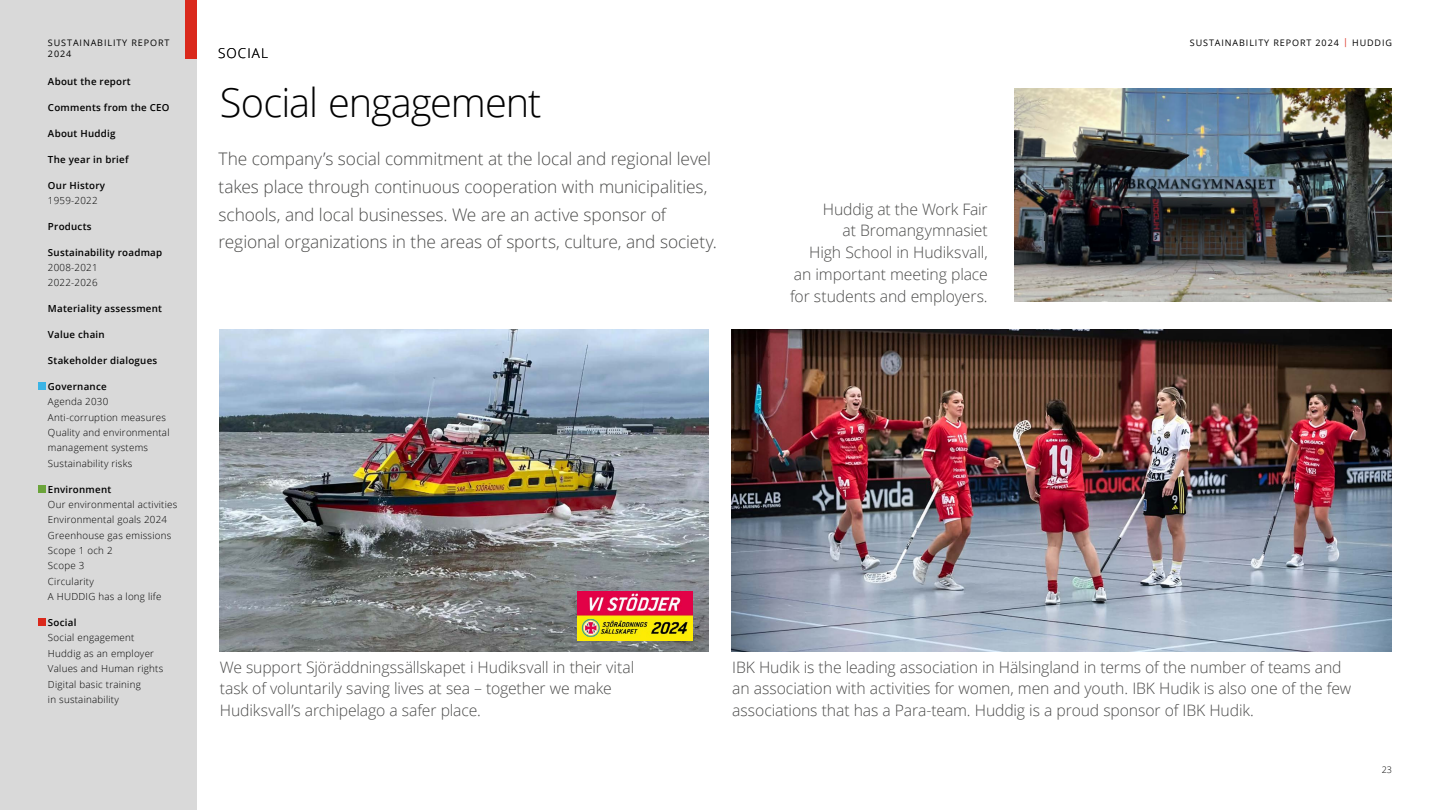
<style>
.page{position:relative;width:1440px;height:810px;background:#fff}
.page>*{position:absolute;margin:0;border:0;box-sizing:border-box;transform-origin:0 0}
.t1{font:300 39.75px "Open Sans";letter-spacing:-.025em;color:#000}
.t2{font:300 17.33px/27.9px "Open Sans";letter-spacing:-.01em;color:#4b4b4a}
.t3{font:300 15.75px/21.8px "Open Sans";letter-spacing:-.01em;color:#4b4b4a}
.t4{font:300 13.5px "Open Sans";letter-spacing:.08em;color:#000}
.t5{font:300 9.75px/15.4px "Open Sans";letter-spacing:.025em;color:#000}
.t6{font:600 9.75px "Open Sans";letter-spacing:.025em;color:#000}
.t7{font:9px "Open Sans";letter-spacing:.1em;color:#000}
.t8{font:300 9px "Open Sans";color:#000}
.s1{color:#da291c}
</style>
<div class="page">
<img style="left:220px;top:329px;width:489px;height:323px">
<img style="left:1015px;top:88px;width:377px;height:214px">
<img style="left:731px;top:329px;width:661px;height:323px">
<img style="left:577px;top:591px;width:115px;height:50px">
<div style="left:0;top:0;width:196px;height:810px;background:#d9d9d9"></div>
<div style="left:38px;top:382px;width:7px;height:8px;background:#3cb4e5"></div>
<div style="left:38px;top:485px;width:7px;height:7px;background:#6ba43a"></div>
<div style="left:38px;top:618px;width:7px;height:8px;background:#da291c"></div>
<div style="left:185px;top:0;width:11px;height:58px;background:#da291c"></div>
<p class="t7" style="left:48px;top:36px;width:123px">SUSTAINABILITY REPORT</p>
<p class="t7" style="left:1190px;top:36px;width:204px">SUSTAINABILITY REPORT 2024 <span class="s1">|</span> HUDDIG</p>
<p class="t7" style="left:48px;top:47px;width:25px">2024</p>
<p class="t6" style="left:48px;top:75px;width:84px">About the report</p>
<p class="t6" style="left:48px;top:101px;width:123px">Comments from the CEO</p>
<p class="t6" style="left:48px;top:127px;width:69px">About Huddig</p>
<p class="t6" style="left:48px;top:153px;width:82px">The year in brief</p>
<p class="t6" style="left:48px;top:179px;width:59px">Our History</p>
<p class="t5" style="left:48px;top:193px;width:51px">1959-2022</p>
<p class="t6" style="left:48px;top:219px;width:45px">Products</p>
<p class="t6" style="left:48px;top:245px;width:116px">Sustainability roadmap</p>
<p class="t5" style="left:48px;top:259px;width:51px">2008-2021<br>2022-2026</p>
<p class="t6" style="left:48px;top:302px;width:116px">Materiality assessment</p>
<p class="t6" style="left:48px;top:328px;width:58px">Value chain</p>
<p class="t6" style="left:48px;top:354px;width:111px">Stakeholder dialogues</p>
<p class="t6" style="left:48px;top:380px;width:60px">Governance</p>
<p class="t5" style="left:48px;top:394px;width:123px">Agenda 2030<br>Anti-corruption measures<br>Quality and environmental management systems<br>Sustainability risks</p>
<p class="t6" style="left:48px;top:482px;width:65px">Environment</p>
<p class="t5" style="left:48px;top:496px;width:131px">Our environmental activities<br>Environmental goals 2024<br>Greenhouse gas emissions<br>Scope 1 och 2<br>Scope 3<br>Circularity<br>A HUDDIG has a long life</p>
<p class="t6" style="left:48px;top:616px;width:30px">Social</p>
<p class="t5" style="left:48px;top:630px;width:117px">Social engagement<br>Huddig as an employer<br>Values and Human rights<br>Digital basic training<br>in sustainability</p>
<p class="t4" style="left:218px;top:44px;width:51px">SOCIAL</p>
<h1 class="t1" style="left:220px;top:75px;width:323px">Social engagement</h1>
<p class="t2" style="left:219px;top:144px;width:500px">The company’s social commitment at the local and regional level takes place through continuous cooperation with municipalities, schools, and local businesses. We are an active sponsor of regional organizations in the areas of sports, culture, and society.</p>
<p class="t3" style="left:790px;top:197px;width:199px;text-align:right">Huddig at the Work Fair<br>at Bromangymnasiet<br>High School in Hudiksvall, an important meeting place for students and employers.</p>
<p class="t3" style="left:220px;top:656px;width:416px">We support Sjöräddningssällskapet i Hudiksvall in their vital task of voluntarily saving lives at sea – together we make<br>Hudiksvall’s archipelago a safer place.</p>
<p class="t3" style="left:732px;top:656px;width:621px">IBK Hudik is the leading association in Hälsingland in terms of the number of teams and an association with activities for women, men and youth. IBK Hudik is also one of the few associations that has a Para-team. Huddig is a proud sponsor of IBK Hudik.</p>
<p class="t8" style="left:1382px;top:763px;width:12px">23</p>
</div>
